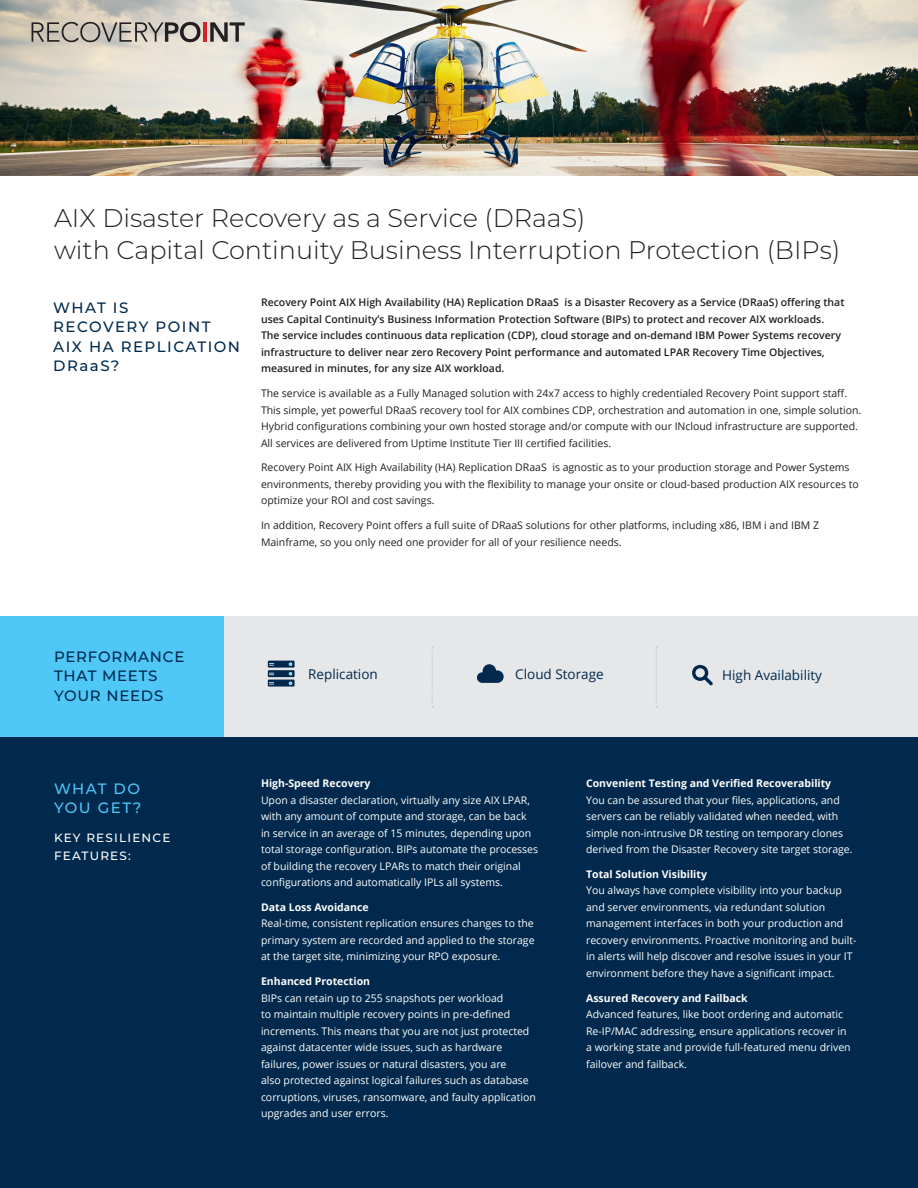
<style>
.page{position:relative;width:918px;height:1188px;background:#fff}
.page>*{position:absolute;margin:0;border:0;box-sizing:border-box;transform-origin:0 0}
.t1{font:300 25.5px/31.5px "Montserrat";color:#231f20}
.t2{font:500 15px/19.5px "Montserrat";letter-spacing:.085em;color:#00294d}
.t3{font:500 15px/19.5px "Montserrat";letter-spacing:.05em;color:#00294d}
.t4{font:500 15px/19.5px "Montserrat";letter-spacing:.1em;color:#4fc7f7}
.t5{font:13.5px "Open Sans";color:#00294d}
.t6{font:500 12px/18px "Montserrat";letter-spacing:.1em;color:#fff}
.t7{font:10.5px/16.5px "Open Sans";color:#fff}
.t8{font:10.5px/16.5px "Open Sans";color:#231f20}
.t9{font:600 10.5px/16.5px "Open Sans";color:#231f20}
.s1{font-weight:700}
</style>
<div class="page">
<div style="left:0;top:737px;width:918px;height:451px;background:#00294d"></div>
<img style="left:0;top:0;width:918px;height:175px">
<svg style="left:32px;top:22px;width:169px;height:20px;background:#a19b93"></svg>
<hr style="left:203px;top:22px;width:4px;height:20px;background:#d1232a">
<svg style="left:210px;top:22px;width:35px;height:20px"></svg>
<div style="left:0;top:617px;width:918px;height:120px;background:#e6e7e9"></div>
<div style="left:0;top:617px;width:224px;height:120px;background:#4fc7f7"></div>
<svg style="left:268px;top:661px;width:27px;height:26px"></svg>
<svg style="left:477px;top:664px;width:27px;height:19px"></svg>
<svg style="left:692px;top:665px;width:21px;height:20px"></svg>
<svg style="left:431px;top:646px;width:2px;height:62px"></svg>
<svg style="left:656px;top:646px;width:1px;height:62px"></svg>
<p class="t1" style="left:54px;top:202px;width:788px">AIX Disaster Recovery as a Service (DRaaS)<br>with Capital Continuity Business Interruption Protection (BIPs)</p>
<p class="t2" style="left:53px;top:297px;width:188px">WHAT IS<br>RECOVERY POINT<br>AIX HA REPLICATION<br>DRaaS?</p>
<p class="t9" style="left:261px;top:294px;width:585px">Recovery Point AIX High Availability (HA) Replication DRaaS is a Disaster Recovery as a Service (DRaaS) offering that uses Capital Continuity’s Business Information Protection Software (BIPs) to protect and recover AIX workloads.<br>The service includes continuous data replication (CDP), cloud storage and on-demand IBM Power Systems recovery infrastructure to deliver near zero Recovery Point performance and automated LPAR Recovery Time Objectives, measured in minutes, for any size AIX workload.</p>
<p class="t8" style="left:261px;top:385px;width:602px">The service is available as a Fully Managed solution with 24x7 access to highly credentialed Recovery Point support staff.<br>This simple, yet powerful DRaaS recovery tool for AIX combines CDP, orchestration and automation in one, simple solution.<br>Hybrid configurations combining your own hosted storage and/or compute with our INcloud infrastructure are supported.<br>All services are delivered from Uptime Institute Tier III certified facilities.</p>
<p class="t8" style="left:261px;top:459px;width:599px">Recovery Point AIX High Availability (HA) Replication DRaaS is agnostic as to your production storage and Power Systems environments, thereby providing you with the flexibility to manage your onsite or cloud-based production AIX resources to optimize your ROI and cost savings.</p>
<p class="t8" style="left:261px;top:517px;width:560px">In addition, Recovery Point offers a full suite of DRaaS solutions for other platforms, including x86, IBM i and IBM Z<br>Mainframe, so you only need one provider for all of your resilience needs.</p>
<p class="t3" style="left:54px;top:646px;width:132px">PERFORMANCE<br>THAT MEETS<br>YOUR NEEDS</p>
<p class="t4" style="left:54px;top:778px;width:89px">WHAT DO<br>YOU GET?</p>
<p class="t6" style="left:54px;top:828px;width:118px">KEY RESILIENCE<br>FEATURES:</p>
<p class="t5" style="left:308px;top:665px;width:71px">Replication</p>
<p class="t5" style="left:515px;top:665px;width:90px">Cloud Storage</p>
<p class="t5" style="left:722px;top:666px;width:101px">High Availability</p>
<p class="t7" style="left:261px;top:775px;width:279px"><span class="s1">High-Speed Recovery<br></span>Upon a disaster declaration, virtually any size AIX LPAR, with any amount of compute and storage, can be back in service in an average of 15 minutes, depending upon total storage configuration. BIPs automate the processes of building the recovery LPARs to match their original configurations and automatically IPLs all systems.</p>
<p class="t7" style="left:261px;top:899px;width:275px"><span class="s1">Data Loss Avoidance<br></span>Real-time, consistent replication ensures changes to the primary system are recorded and applied to the storage at the target site, minimizing your RPO exposure.</p>
<p class="t7" style="left:261px;top:973px;width:276px"><span class="s1">Enhanced Protection<br></span>BIPs can retain up to 255 snapshots per workload<br>to maintain multiple recovery points in pre-defined increments. This means that you are not just protected against datacenter wide issues, such as hardware failures, power issues or natural disasters, you are<br>also protected against logical failures such as database corruptions, viruses, ransomware, and faulty application upgrades and user errors.</p>
<p class="t7" style="left:586px;top:775px;width:268px"><span class="s1">Convenient Testing and Verified Recoverability<br></span>You can be assured that your files, applications, and servers can be reliably validated when needed, with simple non-intrusive DR testing on temporary clones derived from the Disaster Recovery site target storage.</p>
<p class="t7" style="left:586px;top:866px;width:272px"><span class="s1">Total Solution Visibility<br></span>You always have complete visibility into your backup and server environments, via redundant solution management interfaces in both your production and recovery environments. Proactive monitoring and built&shy;in alerts will help discover and resolve issues in your IT environment before they have a significant impact.</p>
<p class="t7" style="left:586px;top:989px;width:266px"><span class="s1">Assured Recovery and Failback<br></span>Advanced features, like boot ordering and automatic Re-IP/MAC addressing, ensure applications recover in a working state and provide full-featured menu driven failover and failback.</p>
</div>
